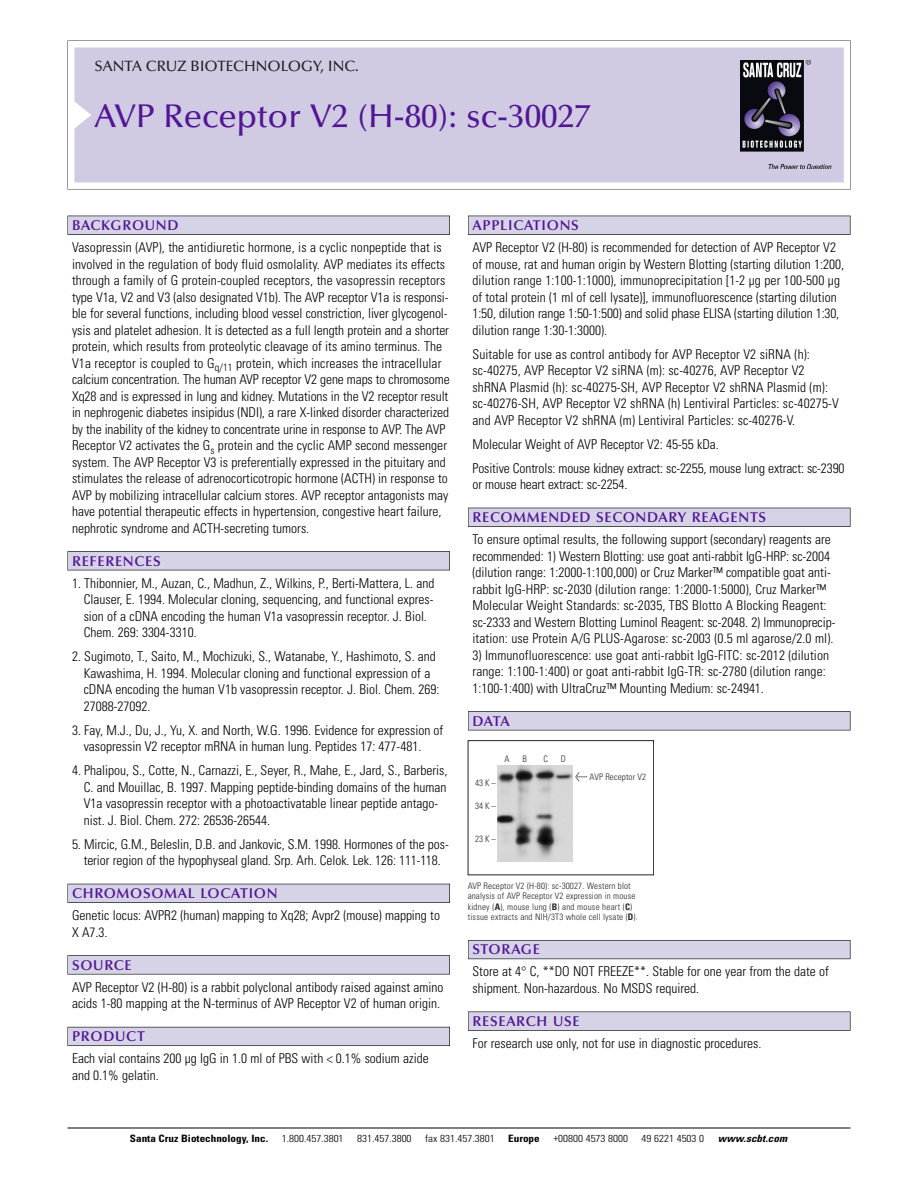
<style>
.page{position:relative;width:918px;height:1188px;background:#fff}
.page>*{position:absolute;margin:0;border:0;box-sizing:border-box;transform-origin:0 0}
.t1{font:500 33px "Optima";color:#511695}
.t2{font:500 15px "Optima";color:#231f20}
.t3{font:600 14.25px "Optima";letter-spacing:.05em;color:#511695}
.t4{font:300 condensed 13.5px/16.5px "Univers";color:#000}
.t5{font:300 condensed 10.2px "Univers";color:#000;scale:1.1 1}
.t6{font:700 condensed 10.2px "Univers";color:#000;scale:1.1 1}
.t7{font:italic 700 condensed 10.2px "Univers";letter-spacing:.005em;color:#000;scale:1.1 1}
.t8{font:9px/10.5px "Univers Condensed Light+BMFOOJ";letter-spacing:.015em;color:#272627}
.s1{font-family:"Meta Plus Book Roman+ITPIAA";font-size:10.5px}
.s2{font-family:"Univers Condensed Bold+ZYXKLR"}
</style>
<div class="page">
<svg style="left:68px;top:40px;width:783px;height:149px"></svg>
<div style="left:74px;top:47px;width:770px;height:135px;background:#d1cae3"></div>
<img style="left:741px;top:60px;width:90px;height:108px">
<div style="left:68px;top:216px;width:382px;height:19px;background:#525155"></div>
<div style="left:68px;top:216px;width:381px;height:18px;background:#d7d3e7"></div>
<div style="left:68px;top:551px;width:382px;height:19px;background:#525155"></div>
<div style="left:68px;top:552px;width:381px;height:18px;background:#d7d3e7"></div>
<div style="left:68px;top:884px;width:382px;height:19px;background:#525158"></div>
<div style="left:68px;top:884px;width:381px;height:18px;background:#d7d3e7"></div>
<div style="left:68px;top:955px;width:382px;height:19px;background:#575759"></div>
<div style="left:68px;top:956px;width:381px;height:18px;background:#d7d3e7"></div>
<div style="left:68px;top:1027px;width:382px;height:19px;background:#5b5a62"></div>
<div style="left:68px;top:1027px;width:381px;height:18px;background:#d7d3e7"></div>
<div style="left:468px;top:216px;width:382px;height:19px;background:#525155"></div>
<div style="left:468px;top:216px;width:382px;height:18px;background:#d7d3e7"></div>
<div style="left:468px;top:508px;width:382px;height:19px;background:#515055"></div>
<div style="left:468px;top:508px;width:382px;height:18px;background:#d7d3e7"></div>
<div style="left:468px;top:711px;width:382px;height:19px;background:#545357"></div>
<div style="left:468px;top:712px;width:382px;height:18px;background:#d7d3e7"></div>
<div style="left:468px;top:940px;width:382px;height:19px;background:#5b5961"></div>
<div style="left:468px;top:941px;width:382px;height:18px;background:#d7d3e7"></div>
<div style="left:468px;top:1012px;width:382px;height:19px;background:#575759"></div>
<div style="left:468px;top:1012px;width:382px;height:18px;background:#d7d3e7"></div>
<hr style="left:68px;top:1128px;width:782px;height:1px;background:#000">
<div style="left:468px;top:740px;width:186px;height:135px;border:1px solid #272627"></div>
<img style="left:497px;top:765px;width:76px;height:96px">
<p class="t2" style="left:94px;top:61px;width:266px">SANTA CRUZ BIOTECHNOLOGY, INC.</p>
<h1 class="t1" style="left:94px;top:103px;width:498px">AVP Receptor V2 (H-80): sc-30027</h1>
<p class="t3" style="left:72px;top:219px;width:108px">BACKGROUND</p>
<p class="t4" style="left:72px;top:240px;width:379px">Vasopressin (AVP), the antidiuretic hormone, is a cyclic nonpeptide that is involved in the regulation of body fluid osmolality. AVP mediates its effects through a family of G protein-coupled receptors, the vasopressin receptors type V1a, V2 and V3 (also designated V1b). The AVP receptor V1a is responsi&shy;ble for several functions, including blood vessel constriction, liver glycogenol&shy;ysis and platelet adhesion. It is detected as a full length protein and a shorter protein, which results from proteolytic cleavage of its amino terminus. The V1a receptor is coupled to G<sub>q/11</sub> protein, which increases the intracellular calcium concentration. The human AVP receptor V2 gene maps to chromosome Xq28 and is expressed in lung and kidney. Mutations in the V2 receptor result in nephrogenic diabetes insipidus (NDI), a rare X-linked disorder characterized by the inability of the kidney to concentrate urine in response to AVP. The AVP Receptor V2 activates the G<sub>s</sub> protein and the cyclic AMP second messenger system. The AVP Receptor V3 is preferentially expressed in the pituitary and stimulates the release of adrenocorticotropic hormone (ACTH) in response to AVP by mobilizing intracellular calcium stores. AVP receptor antagonists may have potential therapeutic effects in hypertension, congestive heart failure, nephrotic syndrome and ACTH-secreting tumors.</p>
<p class="t3" style="left:72px;top:555px;width:90px">REFERENCES</p>
<p class="t4" style="left:84px;top:576px;width:352px;text-indent:-12px">1. Thibonnier, M., Auzan, C., Madhun, Z., Wilkins, P., Berti-Mattera, L. and Clauser, E. 1994. Molecular cloning, sequencing, and functional expres&shy;sion of a cDNA encoding the human V1a vasopressin receptor. J. Biol.<br>Chem. 269: 3304-3310.</p>
<p class="t4" style="left:84px;top:649px;width:357px;text-indent:-12px">2. Sugimoto, T., Saito, M., Mochizuki, S., Watanabe, Y., Hashimoto, S. and Kawashima, H. 1994. Molecular cloning and functional expression of a cDNA encoding the human V1b vasopressin receptor. J. Biol. Chem. 269:<br>27088-27092.</p>
<p class="t4" style="left:84px;top:723px;width:361px;text-indent:-12px">3. Fay, M.J., Du, J., Yu, X. and North, W.G. 1996. Evidence for expression of vasopressin V2 receptor mRNA in human lung. Peptides 17: 477-481.</p>
<p class="t4" style="left:84px;top:763px;width:365px;text-indent:-12px">4. Phalipou, S., Cotte, N., Carnazzi, E., Seyer, R., Mahe, E., Jard, S., Barberis, C. and Mouillac, B. 1997. Mapping peptide-binding domains of the human V1a vasopressin receptor with a photoactivatable linear peptide antago&shy;nist. J. Biol. Chem. 272: 26536-26544.</p>
<p class="t4" style="left:72px;top:837px;width:378px;text-align:center">5. Mircic, G.M., Beleslin, D.B. and Jankovic, S.M. 1998. Hormones of the pos&shy;terior region of the hypophyseal gland. Srp. Arh. Celok. Lek. 126: 111-118.</p>
<p class="t3" style="left:72px;top:888px;width:207px">CHROMOSOMAL LOCATION</p>
<p class="t4" style="left:72px;top:908px;width:369px">Genetic locus: AVPR2 (human) mapping to Xq28; Avpr2 (mouse) mapping to<br>X A7.3.</p>
<p class="t3" style="left:72px;top:959px;width:61px">SOURCE</p>
<p class="t4" style="left:72px;top:980px;width:373px">AVP Receptor V2 (H-80) is a rabbit polyclonal antibody raised against amino acids 1-80 mapping at the N-terminus of AVP Receptor V2 of human origin.</p>
<p class="t3" style="left:72px;top:1031px;width:74px">PRODUCT</p>
<p class="t4" style="left:72px;top:1051px;width:358px">Each vial contains 200 µg IgG in 1.0 ml of PBS with &lt; 0.1% sodium azide and 0.1% gelatin.</p>
<p class="t3" style="left:473px;top:219px;width:108px">APPLICATIONS</p>
<p class="t4" style="left:473px;top:240px;width:373px">AVP Receptor V2 (H-80) is recommended for detection of AVP Receptor V2 of mouse, rat and human origin by Western Blotting (starting dilution 1:200, dilution range 1:100-1:1000), immunoprecipitation [1-2 µg per 100-500 µg of total protein (1 ml of cell lysate)], immunofluorescence (starting dilution 1:50, dilution range 1:50-1:500) and solid phase ELISA (starting dilution 1:30, dilution range 1:30-1:3000).</p>
<p class="t4" style="left:473px;top:347px;width:368px">Suitable for use as control antibody for AVP Receptor V2 siRNA (h): sc-40275, AVP Receptor V2 siRNA (m): sc-40276, AVP Receptor V2 shRNA Plasmid (h): sc-40275-SH, AVP Receptor V2 shRNA Plasmid (m): sc-40276-SH, AVP Receptor V2 shRNA (h) Lentiviral Particles: sc-40275-V and AVP Receptor V2 shRNA (m) Lentiviral Particles: sc-40276-V.</p>
<p class="t4" style="left:473px;top:433px;width:374px;line-height:24px">Molecular Weight of AVP Receptor V2: 45-55 kDa.<br>Positive Controls: mouse kidney extract: sc-2255, mouse lung extract: sc-2390</p>
<p class="t4" style="left:473px;top:477px;width:156px">or mouse heart extract: sc-2254.</p>
<p class="t3" style="left:473px;top:512px;width:295px">RECOMMENDED SECONDARY REAGENTS</p>
<p class="t4" style="left:473px;top:532px;width:364px">To ensure optimal results, the following support (secondary) reagents are recommended: 1) Western Blotting: use goat anti-rabbit IgG-HRP: sc-2004 (dilution range: 1:2000-1:100,000) or Cruz Marker™ compatible goat anti&shy;rabbit IgG-HRP: sc-2030 (dilution range: 1:2000-1:5000), Cruz Marker™ Molecular Weight Standards: sc-2035, TBS Blotto A Blocking Reagent: sc-2333 and Western Blotting Luminol Reagent: sc-2048. 2) Immunoprecip&shy;itation: use Protein A/G PLUS-Agarose: sc-2003 (0.5 ml agarose/2.0 ml).</p>
<p class="t4" style="left:473px;top:648px;width:358px">3) Immunofluorescence: use goat anti-rabbit IgG-FITC: sc-2012 (dilution range: 1:100-1:400) or goat anti-rabbit IgG-TR: sc-2780 (dilution range:<br>1:100-1:400) with UltraCruz™ Mounting Medium: sc-24941.</p>
<p class="t3" style="left:473px;top:715px;width:39px">DATA</p>
<p class="t8" style="left:475px;top:778px;width:22px">43K–</p>
<p class="t8" style="left:475px;top:802px;width:22px">34K–</p>
<p class="t8" style="left:475px;top:834px;width:22px">23K–</p>
<p class="t8" style="left:504px;top:754px;width:7px">A</p>
<p class="t8" style="left:523px;top:754px;width:6px">B</p>
<p class="t8" style="left:543px;top:754px;width:6px">C</p>
<p class="t8" style="left:561px;top:754px;width:7px">D</p>
<p class="t8" style="left:575px;top:772px;width:73px"><span class="s1">&lt;</span> AVP Receptor V2</p>
<p class="t8" style="left:468px;top:881px;width:171px">AVP Receptor V2 (H-80): sc-30027. Western blot analysis of AVP Receptor V2 expression in mouse kidney (<span class="s2">A</span>), mouse lung (<span class="s2">B</span>) and mouse heart (<span class="s2">C</span>) tissue extracts and NIH/3T3 whole cell lysate (<span class="s2">D</span>).</p>
<p class="t3" style="left:473px;top:944px;width:69px">STORAGE</p>
<p class="t4" style="left:473px;top:965px;width:358px">Store at 4° C, **DO NOT FREEZE**. Stable for one year from the date of shipment. Non-hazardous. No MSDS required.</p>
<p class="t3" style="left:473px;top:1015px;width:109px">RESEARCH USE</p>
<p class="t4" style="left:473px;top:1036px;width:290px">For research use only, not for use in diagnostic procedures.</p>
<p class="t6" style="left:130px;top:1135px;width:127px">Santa Cruz Biotechnology, Inc.</p>
<p class="t5" style="left:282px;top:1135px;width:58px">1.800.457.3801</p>
<p class="t5" style="left:357px;top:1135px;width:51px">831.457.3800</p>
<p class="t5" style="left:425px;top:1135px;width:65px">fax 831.457.3801</p>
<p class="t6" style="left:508px;top:1135px;width:30px">Europe</p>
<p class="t5" style="left:553px;top:1135px;width:69px">+00800 4573 8000</p>
<p class="t5" style="left:642px;top:1135px;width:58px">49 6221 4503 0</p>
<p class="t7" style="left:718px;top:1135px;width:64px">www.scbt.com</p>
</div>
